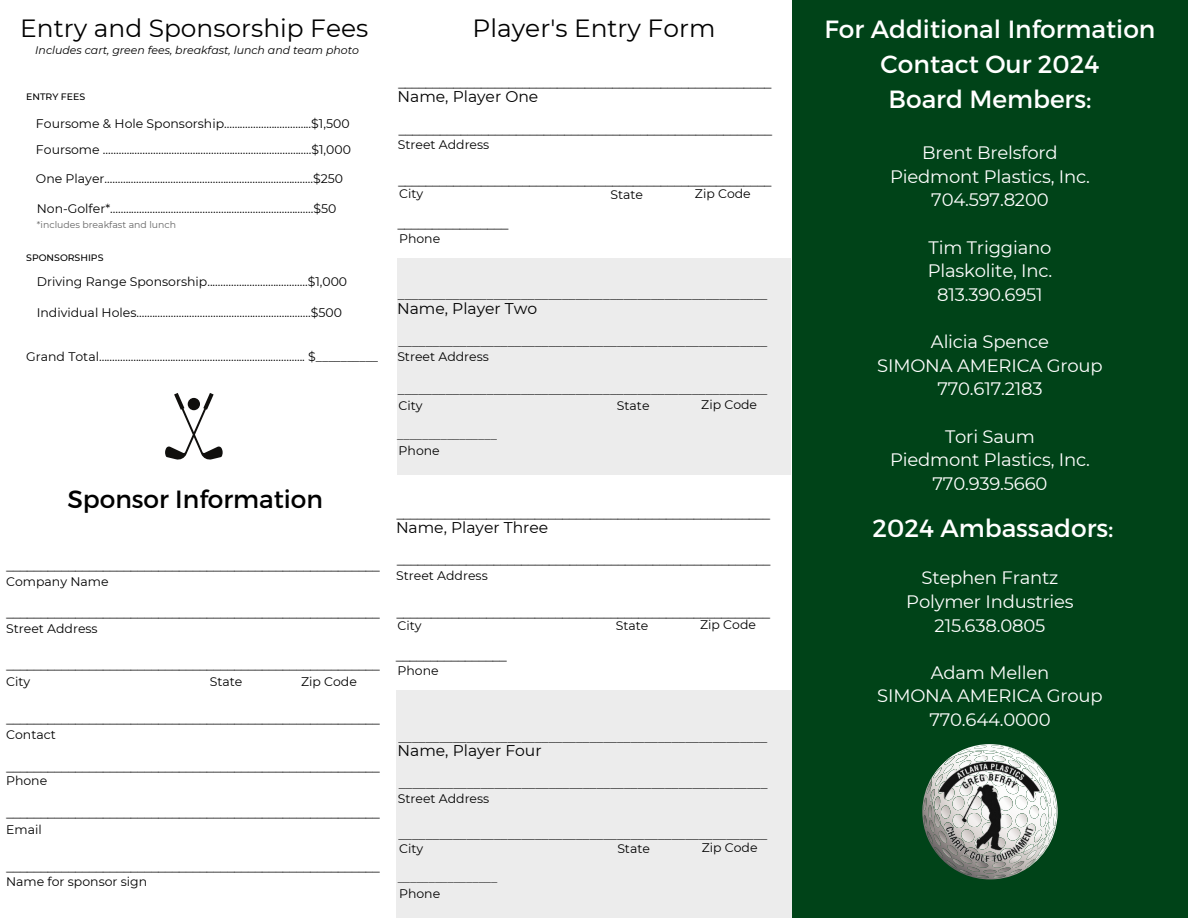
<style>
.page{position:relative;width:1188px;height:918px;background:#fff}
.page>*{position:absolute;margin:0;border:0;box-sizing:border-box;transform-origin:0 0}
.t1{font:24.9px/34.8px "Montserrat";color:#fff;text-align:center}
.t2{font:24.9px "Montserrat";color:#000}
.t3{font:18px/23.7px "Montserrat";letter-spacing:-.01em;color:#fff;text-align:center}
.t4{font:15.6px "Montserrat";color:#000}
.t5{font:13.65px "Montserrat";color:#222}
.t6{font:12.45px "Montserrat";color:#000}
.t7{font:12.45px "Arimo";color:#222}
.t8{font:12.45px "Montserrat";color:#222}
.t9{font:italic 10.95px "Montserrat";color:#000}
.t10{font:9.3px "Montserrat";color:#666}
.t11{font:500 9.3px "Montserrat";color:#000}
</style>
<div class="page">
<div style="left:792px;top:0;width:396px;height:917px;background:#004318"></div>
<svg style="left:923px;top:744px;width:103px;height:136px"></svg>
<img style="left:989px;top:744px;width:69px;height:80px">
<img style="left:1026px;top:824px;width:31px;height:45px">
<img style="left:935px;top:757px;width:111px;height:109px">
<div style="left:397px;top:258px;width:394px;height:217px;background:#ececec"></div>
<div style="left:396px;top:691px;width:396px;height:227px;background:#ececec"></div>
<svg style="left:165px;top:393px;width:58px;height:67px"></svg>
<h2 class="t2" style="left:20px;top:13px;width:350px">Entry and Sponsorship Fees</h2>
<p class="t9" style="left:35px;top:43px;width:325px">Includes cart, green fees, breakfast, lunch and team photo</p>
<h1 class="t11" style="left:26px;top:91px;width:60px">ENTRY FEES</h1>
<h2 class="t6" style="left:36px;top:116px;width:315px">Foursome &amp; Hole Sponsorship.................................$1,500</h2>
<h5 class="t6" style="left:36px;top:142px;width:317px">Foursome ...............................................................................$1,000</h5>
<h2 class="t6" style="left:36px;top:171px;width:309px">One Player...............................................................................$250</h2>
<h1 class="t6" style="left:37px;top:201px;width:301px">Non-Golfer*.............................................................................$50</h1>
<h1 class="t10" style="left:37px;top:219px;width:141px">*includes breakfast and lunch</h1>
<p class="t11" style="left:26px;top:252px;width:79px">SPONSORSHIPS</p>
<h2 class="t6" style="left:37px;top:274px;width:312px">Driving Range Sponsorship......................................$1,000</h2>
<p class="t6" style="left:37px;top:305px;width:307px">Individual Holes..................................................................$500</p>
<h1 class="t6" style="left:26px;top:349px;width:353px">Grand Total.............................................................................. $__________</h1>
<p class="t2" style="left:67px;top:483px;width:257px">Sponsor Information</p>
<h6 class="t7" style="left:7px;top:557px;width:375px">______________________________________________________</h6>
<h4 class="t6" style="left:6px;top:574px;width:104px">Company Name</h4>
<h4 class="t6" style="left:6px;top:621px;width:93px">Street Address</h4>
<p class="t7" style="left:7px;top:604px;width:375px">______________________________________________________</p>
<h3 class="t7" style="left:7px;top:657px;width:375px">______________________________________________________</h3>
<h4 class="t6" style="left:6px;top:674px;width:26px">City</h4>
<h4 class="t6" style="left:210px;top:674px;width:34px">State</h4>
<h4 class="t6" style="left:301px;top:674px;width:57px">Zip Code</h4>
<h4 class="t7" style="left:7px;top:711px;width:375px">______________________________________________________</h4>
<h4 class="t6" style="left:6px;top:727px;width:51px">Contact</h4>
<p class="t6" style="left:6px;top:773px;width:43px">Phone</p>
<p class="t6" style="left:6px;top:821px;width:37px">Email</p>
<h4 class="t7" style="left:7px;top:759px;width:375px">______________________________________________________</h4>
<h2 class="t7" style="left:7px;top:805px;width:375px">______________________________________________________</h2>
<h2 class="t7" style="left:7px;top:858px;width:375px">______________________________________________________</h2>
<h4 class="t6" style="left:6px;top:874px;width:143px">Name for sponsor sign</h4>
<h4 class="t2" style="left:473px;top:13px;width:244px">Player's Entry Form</h4>
<h4 class="t7" style="left:398px;top:75px;width:375px">______________________________________________________</h4>
<h4 class="t4" style="left:398px;top:87px;width:142px">Name, Player One</h4>
<p class="t6" style="left:398px;top:137px;width:93px">Street Address</p>
<p class="t7" style="left:399px;top:121px;width:375px">______________________________________________________</p>
<p class="t7" style="left:398px;top:173px;width:375px">______________________________________________________</p>
<h4 class="t6" style="left:611px;top:187px;width:34px">State</h4>
<h4 class="t6" style="left:695px;top:186px;width:57px">Zip Code</h4>
<h4 class="t6" style="left:399px;top:186px;width:26px">City</h4>
<p class="t6" style="left:399px;top:231px;width:43px">Phone</p>
<h1 class="t7" style="left:398px;top:216px;width:112px">________________</h1>
<p class="t5" style="left:398px;top:286px;width:371px">______________________________________________________</p>
<h4 class="t4" style="left:397px;top:299px;width:142px">Name, Player Two</h4>
<h4 class="t6" style="left:397px;top:349px;width:93px">Street Address</h4>
<h4 class="t5" style="left:398px;top:332px;width:371px">______________________________________________________</h4>
<p class="t5" style="left:398px;top:380px;width:371px">______________________________________________________</p>
<h4 class="t6" style="left:399px;top:398px;width:26px">City</h4>
<p class="t6" style="left:617px;top:398px;width:34px">State</p>
<h4 class="t6" style="left:701px;top:397px;width:57px">Zip Code</h4>
<p class="t6" style="left:399px;top:443px;width:43px">Phone</p>
<p class="t8" style="left:397px;top:427px;width:101px">________________</p>
<p class="t7" style="left:397px;top:506px;width:375px">______________________________________________________</p>
<p class="t4" style="left:396px;top:518px;width:154px">Name, Player Three</p>
<h3 class="t6" style="left:396px;top:568px;width:93px">Street Address</h3>
<p class="t7" style="left:397px;top:552px;width:375px">______________________________________________________</p>
<h4 class="t7" style="left:397px;top:605px;width:375px">______________________________________________________</h4>
<p class="t6" style="left:398px;top:618px;width:26px">City</p>
<p class="t6" style="left:616px;top:618px;width:34px">State</p>
<h4 class="t6" style="left:700px;top:617px;width:57px">Zip Code</h4>
<h4 class="t6" style="left:398px;top:663px;width:43px">Phone</h4>
<h4 class="t7" style="left:396px;top:647px;width:112px">________________</h4>
<h3 class="t5" style="left:398px;top:728px;width:371px">______________________________________________________</h3>
<h4 class="t4" style="left:398px;top:741px;width:146px">Name, Player Four</h4>
<h4 class="t6" style="left:398px;top:791px;width:93px">Street Address</h4>
<h4 class="t5" style="left:399px;top:775px;width:370px">______________________________________________________</h4>
<h4 class="t5" style="left:398px;top:826px;width:371px">______________________________________________________</h4>
<p class="t6" style="left:399px;top:841px;width:26px">City</p>
<p class="t6" style="left:617px;top:841px;width:34px">State</p>
<h4 class="t6" style="left:702px;top:840px;width:57px">Zip Code</h4>
<h4 class="t6" style="left:399px;top:886px;width:43px">Phone</h4>
<p class="t8" style="left:398px;top:870px;width:101px">________________</p>
<p class="t1" style="left:825px;top:11px;width:332px">For Additional Information<br>Contact Our 2024<br>Board Members:</p>
<h3 class="t3" style="left:890px;top:141px;width:201px">Brent Brelsford<br>Piedmont Plastics, Inc.<br>704.597.8200</h3>
<h6 class="t3" style="left:928px;top:235px;width:126px">Tim Triggiano<br>Plaskolite, Inc.<br>813.390.6951</h6>
<h4 class="t3" style="left:877px;top:330px;width:227px">Alicia Spence<br>SIMONA AMERICA Group</h4>
<p class="t3" style="left:937px;top:377px;width:107px">770.617.2183</p>
<h4 class="t3" style="left:890px;top:424px;width:201px">Tori Saum<br>Piedmont Plastics, Inc.<br>770.939.5660</h4>
<h4 class="t1" style="left:873px;top:510px;width:242px">2024 Ambassadors:</h4>
<h4 class="t3" style="left:906px;top:566px;width:169px">Stephen Frantz<br>Polymer Industries<br>215.638.0805</h4>
<h4 class="t3" style="left:877px;top:661px;width:227px">Adam Mellen<br>SIMONA AMERICA Group<br>770.644.0000</h4>
</div>
